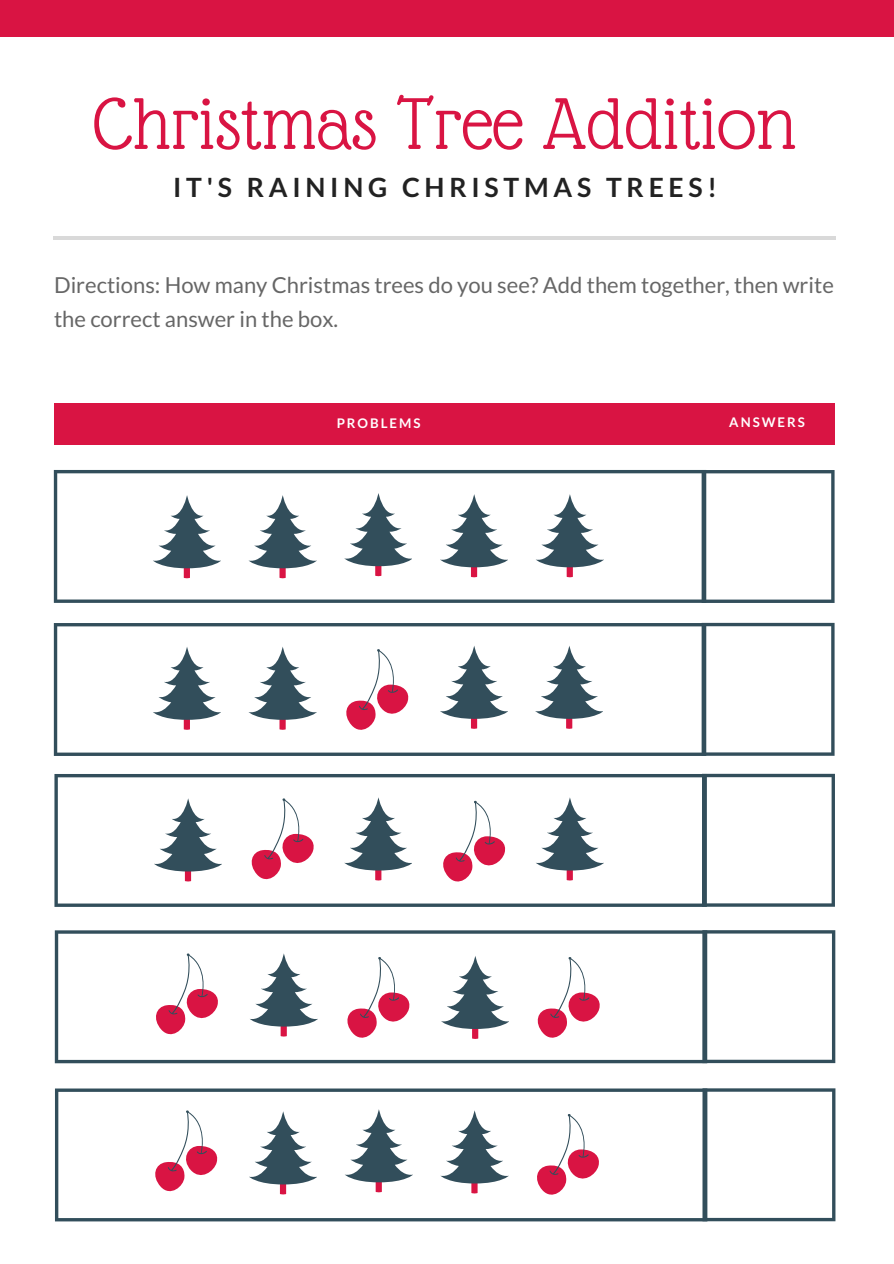
<style>
.page{position:relative;width:894px;height:1264px;background:#fff}
.page>*{position:absolute;margin:0;border:0;box-sizing:border-box;transform-origin:0 0}
.t1{font:79.5px "Glass Antiqua";color:#d91443}
.t2{font:700 26.55px "Lato";letter-spacing:.18em;color:#222}
.t3{font:22.05px/33.8px "Lato";color:#666}
.t4{font:700 13.2px "Lato";letter-spacing:.15em;color:#fff}
</style>
<div class="page">
<hr style="left:53px;top:236px;width:782px;height:3px;background:#d9d9d9">
<svg style="left:706px;top:470px;width:128px;height:133px"></svg>
<svg style="left:54px;top:470px;width:652px;height:133px"></svg>
<svg style="left:706px;top:623px;width:128px;height:132px"></svg>
<svg style="left:54px;top:623px;width:652px;height:133px"></svg>
<svg style="left:702px;top:773px;width:132px;height:133px"></svg>
<svg style="left:54px;top:774px;width:652px;height:132px"></svg>
<svg style="left:707px;top:930px;width:128px;height:133px"></svg>
<svg style="left:55px;top:930px;width:652px;height:133px"></svg>
<svg style="left:707px;top:1088px;width:128px;height:133px"></svg>
<svg style="left:55px;top:1088px;width:652px;height:133px"></svg>
<div style="left:54px;top:403px;width:780px;height:41px;background:#d91443"></div>
<div style="left:0;top:0;width:893px;height:36px;background:#d91443"></div>
<svg style="left:153px;top:495px;width:67px;height:83px"></svg>
<svg style="left:248px;top:495px;width:68px;height:83px"></svg>
<svg style="left:344px;top:493px;width:68px;height:83px"></svg>
<svg style="left:440px;top:494px;width:67px;height:83px"></svg>
<svg style="left:535px;top:494px;width:68px;height:83px"></svg>
<svg style="left:249px;top:1111px;width:67px;height:83px"></svg>
<svg style="left:345px;top:1108px;width:67px;height:84px"></svg>
<svg style="left:440px;top:1110px;width:68px;height:83px"></svg>
<svg style="left:155px;top:1110px;width:62px;height:81px"></svg>
<svg style="left:537px;top:1113px;width:61px;height:81px"></svg>
<svg style="left:250px;top:953px;width:67px;height:83px"></svg>
<svg style="left:441px;top:955px;width:67px;height:83px"></svg>
<svg style="left:156px;top:953px;width:62px;height:81px"></svg>
<svg style="left:347px;top:957px;width:62px;height:80px"></svg>
<svg style="left:537px;top:957px;width:62px;height:80px"></svg>
<svg style="left:154px;top:798px;width:67px;height:83px"></svg>
<svg style="left:344px;top:797px;width:68px;height:83px"></svg>
<svg style="left:535px;top:797px;width:68px;height:83px"></svg>
<svg style="left:252px;top:798px;width:61px;height:81px"></svg>
<svg style="left:443px;top:800px;width:62px;height:81px"></svg>
<svg style="left:153px;top:646px;width:67px;height:83px"></svg>
<svg style="left:248px;top:646px;width:68px;height:83px"></svg>
<svg style="left:440px;top:645px;width:67px;height:83px"></svg>
<svg style="left:535px;top:645px;width:67px;height:83px"></svg>
<svg style="left:346px;top:649px;width:62px;height:81px"></svg>
<p class="t1" style="left:93px;top:82px;width:705px">Christmas Tree Addition</p>
<p class="t2" style="left:173px;top:171px;width:545px">IT'S RAINING CHRISTMAS TREES!</p>
<p class="t3" style="left:54px;top:267px;width:781px">Directions: How many Christmas trees do you see? Add them together, then write the correct answer in the box.</p>
<p class="t4" style="left:336px;top:415px;width:85px">PROBLEMS</p>
<p class="t4" style="left:729px;top:414px;width:77px">ANSWERS</p>
</div>
